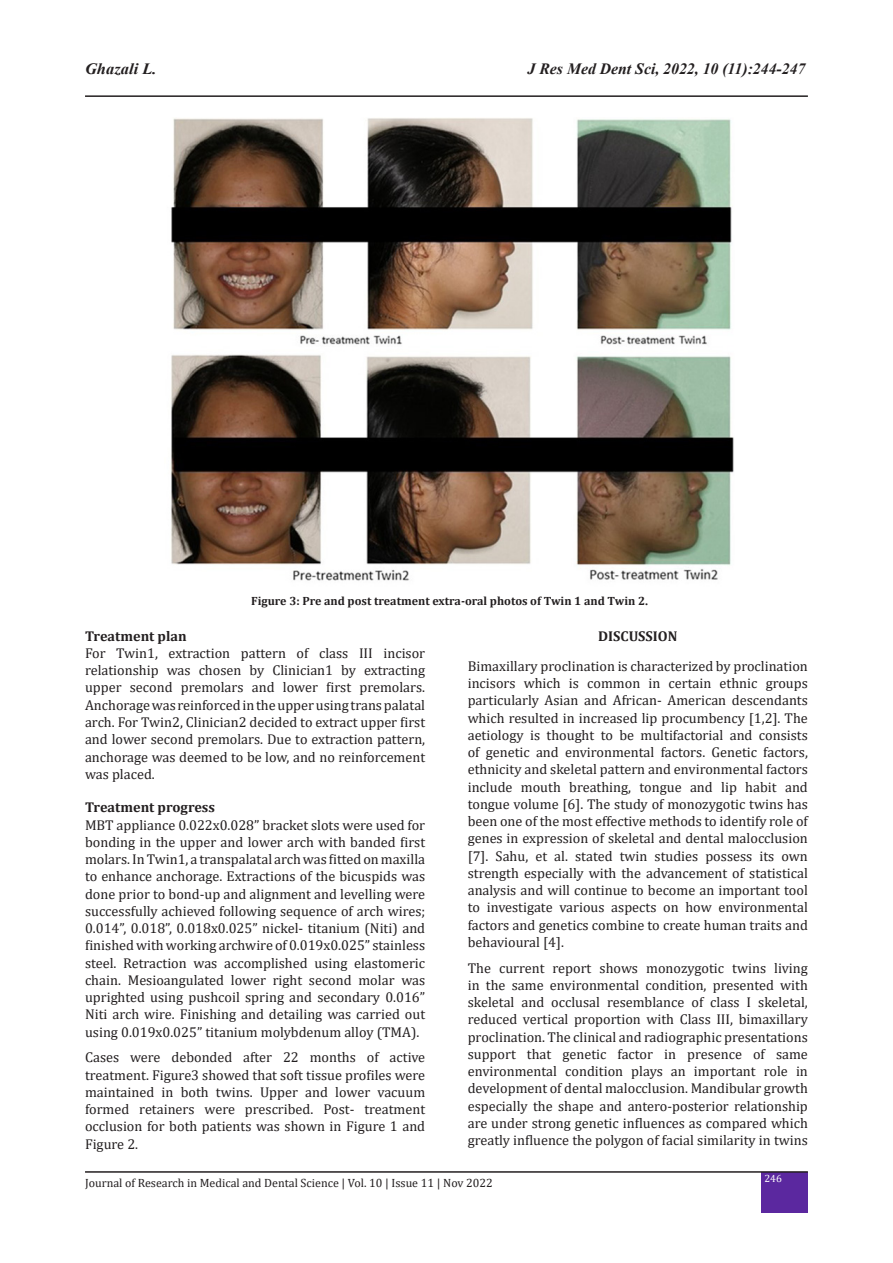
<style>
.page{position:relative;width:893px;height:1263px;background:#fff}
.page>*{position:absolute;margin:0;border:0;box-sizing:border-box;transform-origin:0 0}
.t1{font:italic 700 15.75px "Times New Roman";color:#231f20}
.t2{font:italic 700 15.75px "Times New Roman";color:#231f20;scale:1.05 1}
.bd{font:14.25px/17.2px "Cambria";color:#231f20;text-align:justify}
.t3{font:700 14.25px "Cambria";color:#231f20}
.t4{font:12px "Cambria";color:#231f20}
.t5{font:700 12px "Cambria";color:#231f20}
.t6{font:10.5px "Cambria";color:#fff}
.s1{font-family:"Times New Roman"}
</style>
<div class="page">
<hr style="left:85px;top:95px;width:723px;height:2px;background:#231f20">
<div style="left:762px;top:1172px;width:46px;height:41px;background:#5b289f"></div>
<hr style="left:85px;top:1171px;width:723px;height:2px;background:#231f20">
<img style="left:171px;top:118px;width:563px;height:463px">
<p class="t2" style="left:85px;top:58px;width:70px">Ghazali L.</p>
<p class="t1" style="left:528px;top:58px;width:279px">J Res Med Dent Sci, 2022, 10 (11):244-247</p>
<p class="t5" style="left:251px;top:592px;width:398px">Figure 3: Pre and post treatment extra-oral photos of Twin 1 and Twin 2<span class="s1">.</span></p>
<p class="t3" style="left:85px;top:626px;width:103px">Treatment plan</p>
<p class="bd" style="left:85px;top:644px;width:342px">For Twin1, extraction pattern of class III incisor relationship was chosen by Clinician1 by extracting upper second premolars and lower first premolars.<br>Anchorage was reinforced in the upper using trans palatal arch. For Twin2, Clinician2 decided to extract upper first and lower second premolars. Due to extraction pattern, anchorage was deemed to be low, and no reinforcement was placed.</p>
<p class="t3" style="left:85px;top:797px;width:131px">Treatment progress</p>
<p class="bd" style="left:85px;top:816px;width:342px">MBT appliance 0.022x0.028” bracket slots were used for bonding in the upper and lower arch with banded first molars. In Twin1, a transpalatal arch was fitted on maxilla to enhance anchorage. Extractions of the bicuspids was done prior to bond-up and alignment and levelling were successfully achieved following sequence of arch wires; 0.014”, 0.018”, 0.018x0.025” nickel- titanium (Niti) and finished with working archwire of 0.019x0.025” stainless steel. Retraction was accomplished using elastomeric chain. Mesioangulated lower right second molar was uprighted using pushcoil spring and secondary 0.016” Niti arch wire. Finishing and detailing was carried out using 0.019x0.025” titanium molybdenum alloy (TMA).</p>
<p class="bd" style="left:85px;top:1049px;width:342px">Cases were debonded after 22 months of active treatment. Figure3 showed that soft tissue profiles were maintained in both twins. Upper and lower vacuum formed retainers were prescribed. Post- treatment occlusion for both patients was shown in Figure 1 and Figure 2.</p>
<p class="t3" style="left:598px;top:626px;width:81px">DISCUSSION</p>
<p class="bd" style="left:468px;top:657px;width:342px">Bimaxillary proclination is characterized by proclination incisors which is common in certain ethnic groups particularly Asian and African- American descendants which resulted in increased lip procumbency [1,2]. The aetiology is thought to be multifactorial and consists of genetic and environmental factors. Genetic factors, ethnicity and skeletal pattern and environmental factors include mouth breathing, tongue and lip habit and tongue volume [6]. The study of monozygotic twins has been one of the most effective methods to identify role of genes in expression of skeletal and dental malocclusion [7]. Sahu, et al. stated twin studies possess its own strength especially with the advancement of statistical analysis and will continue to become an important tool to investigate various aspects on how environmental factors and genetics combine to create human traits and behavioural [4].</p>
<p class="bd" style="left:468px;top:959px;width:342px">The current report shows monozygotic twins living in the same environmental condition, presented with skeletal and occlusal resemblance of class I skeletal, reduced vertical proportion with Class III, bimaxillary proclination. The clinical and radiographic presentations support that genetic factor in presence of same environmental condition plays an important role in development of dental malocclusion. Mandibular growth especially the shape and antero-posterior relationship are under strong genetic influences as compared which greatly influence the polygon of facial similarity in twins</p>
<p class="t4" style="left:85px;top:1176px;width:409px">Journal of Research in Medical and Dental Science | Vol. 10 | Issue 11 | Nov 2022</p>
<p class="t6" style="left:764px;top:1172px;width:19px">246</p>
</div>
